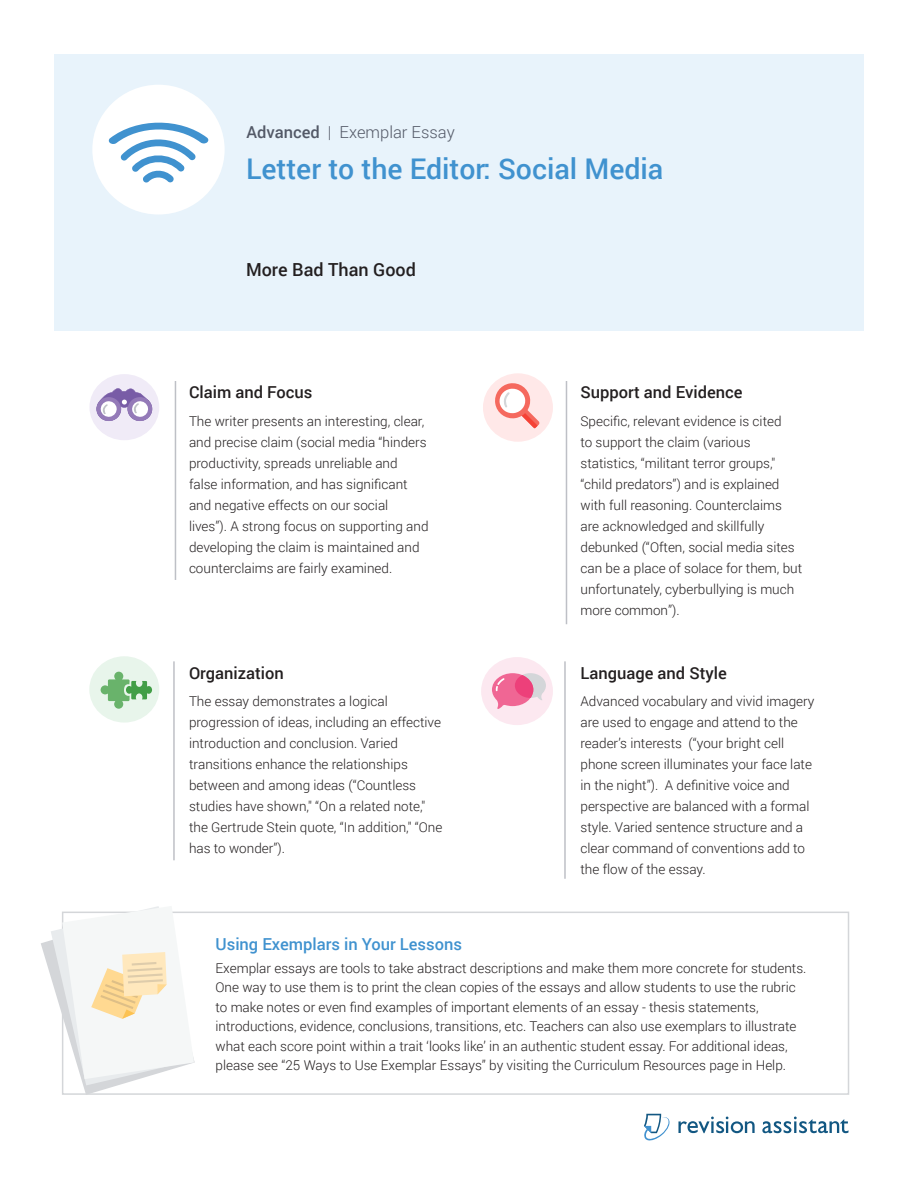
<style>
.page{position:relative;width:918px;height:1188px;background:#fff}
.page>*{position:absolute;margin:0;border:0;box-sizing:border-box;transform-origin:0 0}
.Prompt_Title{font:500 28.5px "Roboto";color:#4092cf}
.Essay_Title{font:500 18px "Roboto";color:#231f20}
.Trait_Name{font:500 16.5px "Roboto";color:#231f20}
.t1{font:500 16.5px "Roboto";color:#4092cf}
.Level__Advanced__Eme{font:300 16.5px "Roboto";color:#535967}
.Annotation{font:300 13.5px/21px "Roboto";color:#231f20}
.s1{font-weight:500}
</style>
<div class="page">
<div style="left:54px;top:54px;width:810px;height:276px;background:#e8f3fb"></div>
<svg style="left:644px;top:1114px;width:26px;height:27px"></svg>
<svg style="left:678px;top:1117px;width:77px;height:16px"></svg>
<svg style="left:762px;top:1117px;width:87px;height:16px"></svg>
<div style="left:92px;top:85px;width:133px;height:130px;background:#fff;border-radius:50%"></div>
<svg style="left:108px;top:122px;width:101px;height:61px"></svg>
<hr style="left:175px;top:381px;width:1px;height:199px;background:#bec0c6">
<hr style="left:566px;top:381px;width:1px;height:243px;background:#bec0c6">
<hr style="left:564px;top:661px;width:2px;height:218px;background:#bec0c6">
<hr style="left:173px;top:661px;width:2px;height:199px;background:#bec0c6">
<div style="left:483px;top:373px;width:70px;height:69px;background:#ffe8e8;border-radius:50%"></div>
<svg style="left:495px;top:383px;width:45px;height:45px"></svg>
<div style="left:89px;top:374px;width:70px;height:66px;background:#f0ebf7;border-radius:50%"></div>
<svg style="left:96px;top:384px;width:56px;height:37px"></svg>
<svg style="left:481px;top:657px;width:72px;height:68px"></svg>
<div style="left:89px;top:656px;width:70px;height:67px;background:#e8f5eb;border-radius:50%"></div>
<svg style="left:101px;top:672px;width:51px;height:37px"></svg>
<div style="left:62px;top:912px;width:787px;height:183px;border:2px solid #d4d6d9"></div>
<svg style="left:41px;top:906px;width:154px;height:189px"></svg>
<p class="Level__Advanced__Eme" style="left:246px;top:120px;width:210px"><span class="s1">Advanced</span> | Exemplar Essay</p>
<p class="Prompt_Title" style="left:246px;top:149px;width:419px">Letter to the Editor: Social Media</p>
<p class="Essay_Title" style="left:246px;top:257px;width:171px">More Bad Than Good</p>
<p class="Trait_Name" style="left:189px;top:381px;width:125px">Claim and Focus</p>
<p class="Annotation" style="left:189px;top:410px;width:241px">The writer presents an interesting, clear, and precise claim (social media “hinders productivity, spreads unreliable and false information, and has significant and negative effects on our social lives”). A strong focus on supporting and developing the claim is maintained and counterclaims are fairly examined.</p>
<p class="Trait_Name" style="left:189px;top:661px;width:96px">Organization</p>
<p class="Annotation" style="left:189px;top:691px;width:255px">The essay demonstrates a logical progression of ideas, including an effective introduction and conclusion. Varied transitions enhance the relationships between and among ideas (“Countless studies have shown," “On a related note," the Gertrude Stein quote, “In addition," “One has to wonder”).</p>
<p class="Trait_Name" style="left:580px;top:381px;width:164px">Support and Evidence</p>
<p class="Annotation" style="left:580px;top:410px;width:223px">Specific, relevant evidence is cited<br>to support the claim (various statistics, “militant terror groups," “child predators”) and is explained with full reasoning. Counterclaims are acknowledged and skillfully debunked (“Often, social media sites can be a place of solace for them, but unfortunately, cyberbullying is much more common”).</p>
<p class="Trait_Name" style="left:580px;top:661px;width:148px">Language and Style</p>
<p class="Annotation" style="left:580px;top:691px;width:235px">Advanced vocabulary and vivid imagery are used to engage and attend to the reader’s interests (“your bright cell phone screen illuminates your face late in the night”). A definitive voice and perspective are balanced with a formal style. Varied sentence structure and a clear command of conventions add to the flow of the essay.</p>
<p class="t1" style="left:216px;top:932px;width:248px">Using Exemplars in Your Lessons</p>
<p class="Annotation" style="left:216px;top:958px;width:593px;line-height:19.5px">Exemplar essays are tools to take abstract descriptions and make them more concrete for students.<br>One way to use them is to print the clean copies of the essays and allow students to use the rubric to make notes or even find examples of important elements of an essay - thesis statements, introductions, evidence, conclusions, transitions, etc. Teachers can also use exemplars to illustrate what each score point within a trait ‘looks like’ in an authentic student essay. For additional ideas, please see “25 Ways to Use Exemplar Essays” by visiting the Curriculum Resources page in Help.</p>
</div>
